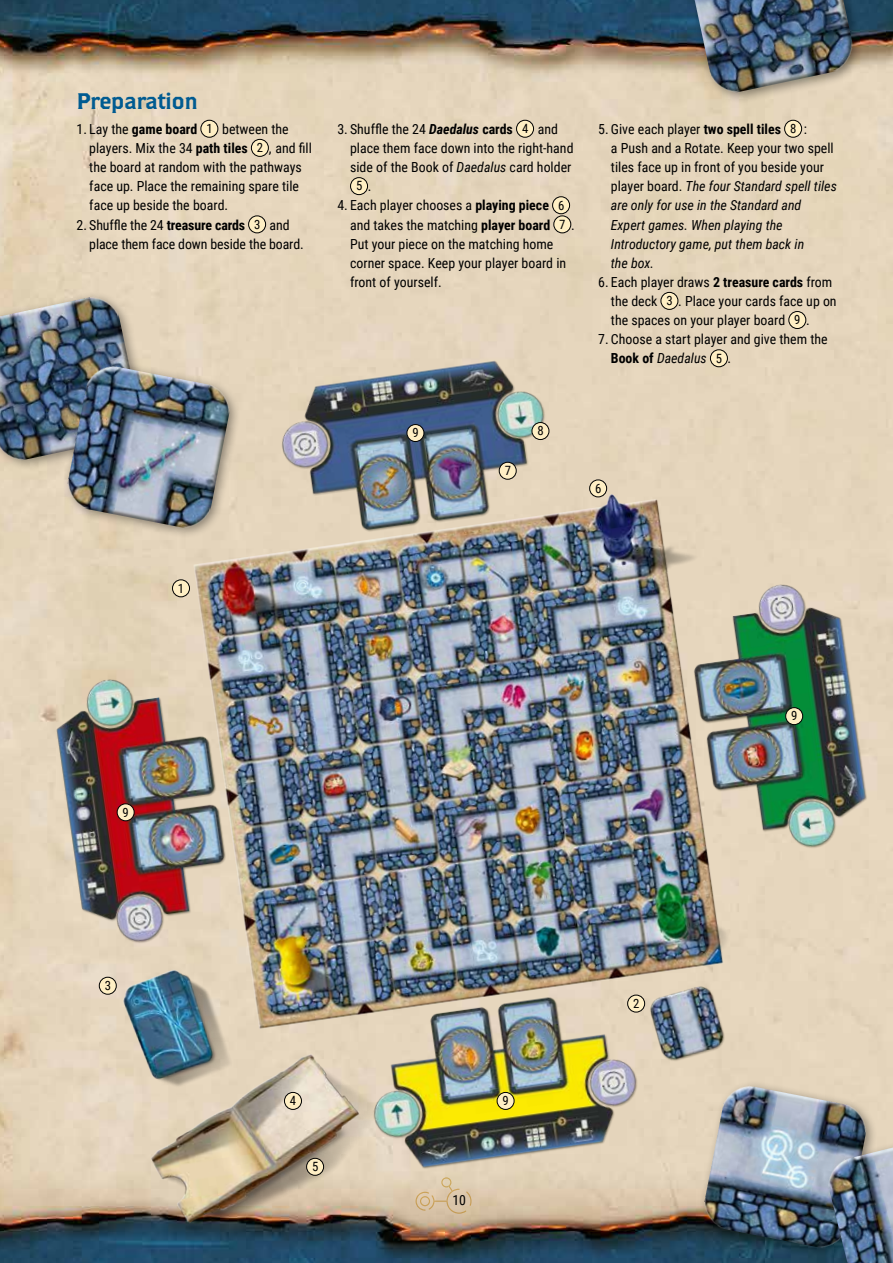
<style>
.page{position:relative;width:893px;height:1263px;background:#fff}
.page>*{position:absolute;margin:0;border:0;box-sizing:border-box;transform-origin:0 0}
.t1{font:22.5px "Brothers OT";letter-spacing:-.03em;color:#005b91}
.t2{font:13.8px/19px "Roboto Condensed";color:#000}
.t3{font:italic 13.8px/19px "Roboto Condensed";color:#000}
.t4{font:12.75px "Roboto Condensed";color:#000}
.s1{font-weight:700}
.s2{font-size:12.75px}
.s3{font-weight:700;font-style:italic}
.s4{font-style:italic}
.s5{font-size:13.8px}
.s6{font-style:normal}
.s7{font-weight:700;font-style:normal}
.s8{font-style:normal;font-size:12.75px}
</style>
<div class="page">
<img style="left:0;top:0;width:893px;height:1263px">
<img style="left:17px;top:354px;width:865px;height:885px">
<div style="left:201px;top:120px;width:17px;height:17px;background:#ffefc4;border-radius:50%"></div>
<div style="left:200px;top:120px;width:18px;height:18px;border:1px solid #000;border-radius:50%"></div>
<div style="left:251px;top:139px;width:17px;height:17px;background:#ffefc4;border-radius:50%"></div>
<div style="left:251px;top:139px;width:18px;height:18px;border:1px solid #000;border-radius:50%"></div>
<div style="left:249px;top:216px;width:17px;height:17px;background:#ffefc4;border-radius:50%"></div>
<div style="left:248px;top:215px;width:18px;height:18px;border:1px solid #000;border-radius:50%"></div>
<div style="left:517px;top:120px;width:17px;height:17px;background:#ffefc4;border-radius:50%"></div>
<div style="left:516px;top:120px;width:18px;height:18px;border:1px solid #000;border-radius:50%"></div>
<div style="left:351px;top:178px;width:17px;height:17px;background:#ffefc4;border-radius:50%"></div>
<div style="left:350px;top:177px;width:18px;height:18px;border:1px solid #000;border-radius:50%"></div>
<div style="left:553px;top:197px;width:17px;height:17px;background:#ffefc4;border-radius:50%"></div>
<div style="left:552px;top:196px;width:18px;height:18px;border:1px solid #000;border-radius:50%"></div>
<div style="left:554px;top:216px;width:17px;height:17px;background:#ffefc4;border-radius:50%"></div>
<div style="left:553px;top:215px;width:18px;height:18px;border:1px solid #000;border-radius:50%"></div>
<div style="left:785px;top:120px;width:17px;height:17px;background:#ffefc4;border-radius:50%"></div>
<div style="left:784px;top:120px;width:18px;height:18px;border:1px solid #000;border-radius:50%"></div>
<div style="left:661px;top:292px;width:17px;height:17px;background:#ffefc4;border-radius:50%"></div>
<div style="left:660px;top:292px;width:18px;height:18px;border:1px solid #000;border-radius:50%"></div>
<div style="left:789px;top:311px;width:17px;height:17px;background:#ffefc4;border-radius:50%"></div>
<div style="left:788px;top:311px;width:18px;height:18px;border:1px solid #000;border-radius:50%"></div>
<div style="left:710px;top:350px;width:17px;height:17px;background:#ffefc4;border-radius:50%"></div>
<div style="left:710px;top:349px;width:18px;height:18px;border:1px solid #000;border-radius:50%"></div>
<div style="left:172px;top:580px;width:17px;height:17px;background:#ffefc4;border-radius:50%"></div>
<div style="left:172px;top:579px;width:18px;height:18px;border:1px solid #000;border-radius:50%"></div>
<div style="left:628px;top:995px;width:17px;height:17px;background:#ffefc4;border-radius:50%"></div>
<div style="left:627px;top:995px;width:18px;height:17px;border:1px solid #000;border-radius:50%"></div>
<div style="left:99px;top:977px;width:17px;height:17px;background:#ffefc4;border-radius:50%"></div>
<div style="left:99px;top:977px;width:18px;height:18px;border:1px solid #000;border-radius:50%"></div>
<div style="left:284px;top:1092px;width:17px;height:17px;background:#ffefc4;border-radius:50%"></div>
<div style="left:284px;top:1092px;width:18px;height:18px;border:1px solid #000;border-radius:50%"></div>
<div style="left:307px;top:1158px;width:17px;height:17px;background:#ffefc4;border-radius:50%"></div>
<div style="left:306px;top:1158px;width:18px;height:18px;border:1px solid #000;border-radius:50%"></div>
<div style="left:590px;top:480px;width:17px;height:17px;background:#ffefc4;border-radius:50%"></div>
<div style="left:589px;top:479px;width:18px;height:18px;border:1px solid #000;border-radius:50%"></div>
<div style="left:499px;top:462px;width:17px;height:17px;background:#ffefc4;border-radius:50%"></div>
<div style="left:499px;top:462px;width:18px;height:18px;border:1px solid #000;border-radius:50%"></div>
<div style="left:532px;top:422px;width:17px;height:17px;background:#ffefc4;border-radius:50%"></div>
<div style="left:531px;top:422px;width:18px;height:18px;border:1px solid #000;border-radius:50%"></div>
<div style="left:684px;top:0;width:180px;height:104px;background:#000;opacity:.4"></div>
<img style="left:695px;top:0;width:162px;height:97px">
<div style="left:786px;top:708px;width:17px;height:17px;background:#ffefc4;border-radius:50%"></div>
<div style="left:785px;top:707px;width:18px;height:18px;border:1px solid #000;border-radius:50%"></div>
<div style="left:407px;top:424px;width:17px;height:17px;background:#ffefc4;border-radius:50%"></div>
<div style="left:406px;top:424px;width:18px;height:18px;border:1px solid #000;border-radius:50%"></div>
<div style="left:117px;top:804px;width:17px;height:17px;background:#ffefc4;border-radius:50%"></div>
<div style="left:117px;top:803px;width:18px;height:18px;border:1px solid #000;border-radius:50%"></div>
<div style="left:497px;top:1092px;width:17px;height:17px;background:#ffefc4;border-radius:50%"></div>
<div style="left:497px;top:1092px;width:17px;height:18px;border:1px solid #000;border-radius:50%"></div>
<div style="left:0;top:291px;width:151px;height:180px;background:#e6d6bd"></div>
<img style="left:0;top:292px;width:138px;height:173px">
<div style="left:62px;top:361px;width:179px;height:178px;background:#000;opacity:.4"></div>
<img style="left:63px;top:362px;width:171px;height:170px">
<div style="left:699px;top:1080px;width:178px;height:179px;background:#000;opacity:.4"></div>
<img style="left:700px;top:1081px;width:170px;height:171px">
<div style="left:823px;top:1129px;width:70px;height:134px;background:#000;opacity:.4"></div>
<img style="left:823px;top:1147px;width:70px;height:116px">
<h1 class="t1" style="left:77px;top:91px;width:123px">Preparation</h1>
<p class="t2" style="left:89px;top:119px;width:224px;text-indent:-13px">1. Lay the <span class="s1">game board</span> <span class="s2">1</span> between the players. Mix the 34 <span class="s1">path tiles</span> <span class="s2">2</span> , and fill the board at random with the pathways face up. Place the remaining spare tile face up beside the board.</p>
<p class="t2" style="left:89px;top:214px;width:216px;text-indent:-13px">2. Shuffle the 24 <span class="s1">treasure cards</span> <span class="s2">3</span> and place them face down beside the board.</p>
<p class="t2" style="left:350px;top:119px;width:225px;text-indent:-13px">3. Shuffle the 24 <span class="s3">Daedalus</span> <span class="s1">cards</span> <span class="s2">4</span> and place them face down into the right-hand side of the Book of <span class="s4">Daedalus</span> card holder</p>
<p class="t4" style="left:356px;top:177px;width:17px">5 <span class="s5">.</span></p>
<p class="t2" style="left:350px;top:195px;width:226px;text-indent:-13px">4. Each player chooses a <span class="s1">playing piece</span> <span class="s2">6 </span>and takes the matching <span class="s1">player board</span> <span class="s2">7</span> .<br>Put your piece on the matching home corner space. Keep your player board in front of yourself.</p>
<p class="t3" style="left:611px;top:119px;width:227px;text-indent:-13px"><span class="s6">5. Give each player</span> <span class="s7">two spell tiles</span> <span class="s8">8</span> <span class="s6">:<br>a Push and a Rotate. Keep your two spell tiles face up in front of you beside your player board.</span> The four Standard spell tiles are only for use in the Standard and Expert games. When playing the Introductory game, put them back in<br>the box.</p>
<p class="t2" style="left:611px;top:272px;width:227px;text-indent:-13px">6. Each player draws <span class="s1">2 treasure cards</span> from the deck <span class="s2">3</span> . Place your cards face up on the spaces on your player board <span class="s2">9</span> .</p>
<p class="t2" style="left:611px;top:329px;width:218px;text-indent:-13px">7. Choose a start player and give them the<br><span class="s1">Book of</span> <span class="s4">Daedalus</span> <span class="s2">5</span> .</p>
<p class="t4" style="left:412px;top:424px;width:8px">9</p>
<p class="t4" style="left:505px;top:461px;width:8px">7</p>
<p class="t4" style="left:537px;top:422px;width:8px">8</p>
<p class="t4" style="left:595px;top:479px;width:8px">6</p>
<p class="t4" style="left:178px;top:579px;width:8px">1</p>
<p class="t4" style="left:123px;top:803px;width:8px">9</p>
<p class="t4" style="left:791px;top:707px;width:8px">9</p>
<p class="t4" style="left:105px;top:976px;width:8px">3</p>
<p class="t4" style="left:290px;top:1092px;width:8px">4</p>
<p class="t4" style="left:312px;top:1157px;width:8px">5</p>
<p class="t2" style="left:452px;top:1190px;width:15px">10</p>
<p class="t4" style="left:503px;top:1092px;width:8px">9</p>
<p class="t4" style="left:633px;top:994px;width:8px">2</p>
</div>
